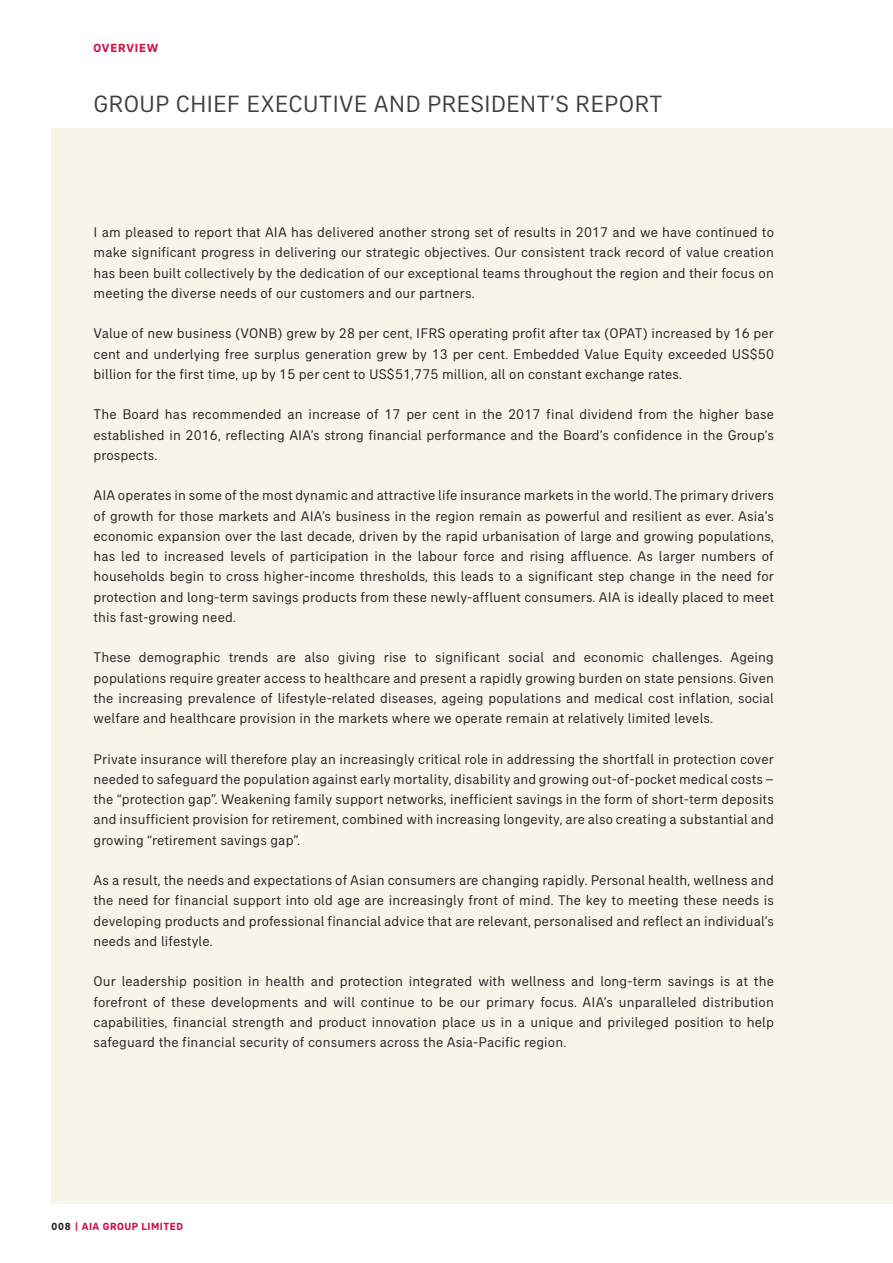
<style>
.page{position:relative;width:893px;height:1263px;background:#fff}
.page>*{position:absolute;margin:0;border:0;box-sizing:border-box;transform-origin:0 0}
.t1{font:24px "AIA Everest";letter-spacing:.005em;color:#3e3e3f}
.t2{font:14.25px/20.2px "AIA Everest";letter-spacing:.01em;color:#231f20;text-align:justify}
.t3{font:700 12px "AIA Everest";letter-spacing:.065em;color:#d20d44}
.t4{font:700 10.5px "AIA Everest";letter-spacing:.05em;color:#d20d44}
.s1{color:#231f20}
</style>
<div class="page">
<div style="left:51px;top:128px;width:842px;height:1075px;background:#f5f5ea"></div>
<p class="t3" style="left:94px;top:40px;width:66px">OVERVIEW</p>
<h1 class="t1" style="left:94px;top:90px;width:570px">GROUP CHIEF EXECUTIVE AND PRESIDENT’S REPORT</h1>
<p class="t2" style="left:94px;top:222px;width:682px">I am pleased to report that AIA has delivered another strong set of results in 2017 and we have continued to make significant progress in delivering our strategic objectives. Our consistent track record of value creation has been built collectively by the dedication of our exceptional teams throughout the region and their focus on meeting the diverse needs of our customers and our partners.</p>
<p class="t2" style="left:94px;top:323px;width:682px">Value of new business (VONB) grew by 28 per cent, IFRS operating profit after tax (OPAT) increased by 16 per cent and underlying free surplus generation grew by 13 per cent. Embedded Value Equity exceeded US$50 billion for the first time, up by 15 per cent to US$51,775 million, all on constant exchange rates.</p>
<p class="t2" style="left:94px;top:404px;width:682px">The Board has recommended an increase of 17 per cent in the 2017 final dividend from the higher base established in 2016, reflecting AIA’s strong financial performance and the Board’s confidence in the Group’s prospects.</p>
<p class="t2" style="left:94px;top:485px;width:682px">AIA operates in some of the most dynamic and attractive life insurance markets in the world. The primary drivers of growth for those markets and AIA’s business in the region remain as powerful and resilient as ever. Asia’s economic expansion over the last decade, driven by the rapid urbanisation of large and growing populations, has led to increased levels of participation in the labour force and rising affluence. As larger numbers of households begin to cross higher-income thresholds, this leads to a significant step change in the need for protection and long-term savings products from these newly-affluent consumers. AIA is ideally placed to meet this fast-growing need.</p>
<p class="t2" style="left:94px;top:647px;width:682px">These demographic trends are also giving rise to significant social and economic challenges. Ageing populations require greater access to healthcare and present a rapidly growing burden on state pensions. Given the increasing prevalence of lifestyle-related diseases, ageing populations and medical cost inflation, social welfare and healthcare provision in the markets where we operate remain at relatively limited levels.</p>
<p class="t2" style="left:94px;top:748px;width:682px">Private insurance will therefore play an increasingly critical role in addressing the shortfall in protection cover needed to safeguard the population against early mortality, disability and growing out-of-pocket medical costs – the “protection gap”. Weakening family support networks, inefficient savings in the form of short-term deposits and insufficient provision for retirement, combined with increasing longevity, are also creating a substantial and growing “retirement savings gap”.</p>
<p class="t2" style="left:94px;top:870px;width:682px">As a result, the needs and expectations of Asian consumers are changing rapidly. Personal health, wellness and the need for financial support into old age are increasingly front of mind. The key to meeting these needs is developing products and professional financial advice that are relevant, personalised and reflect an individual’s needs and lifestyle.</p>
<p class="t2" style="left:94px;top:971px;width:682px">Our leadership position in health and protection integrated with wellness and long-term savings is at the forefront of these developments and will continue to be our primary focus. AIA’s unparalleled distribution capabilities, financial strength and product innovation place us in a unique and privileged position to help safeguard the financial security of consumers across the Asia-Pacific region.</p>
<p class="t4" style="left:52px;top:1220px;width:133px"><span class="s1">008</span> | AIA GROUP LIMITED</p>
</div>
